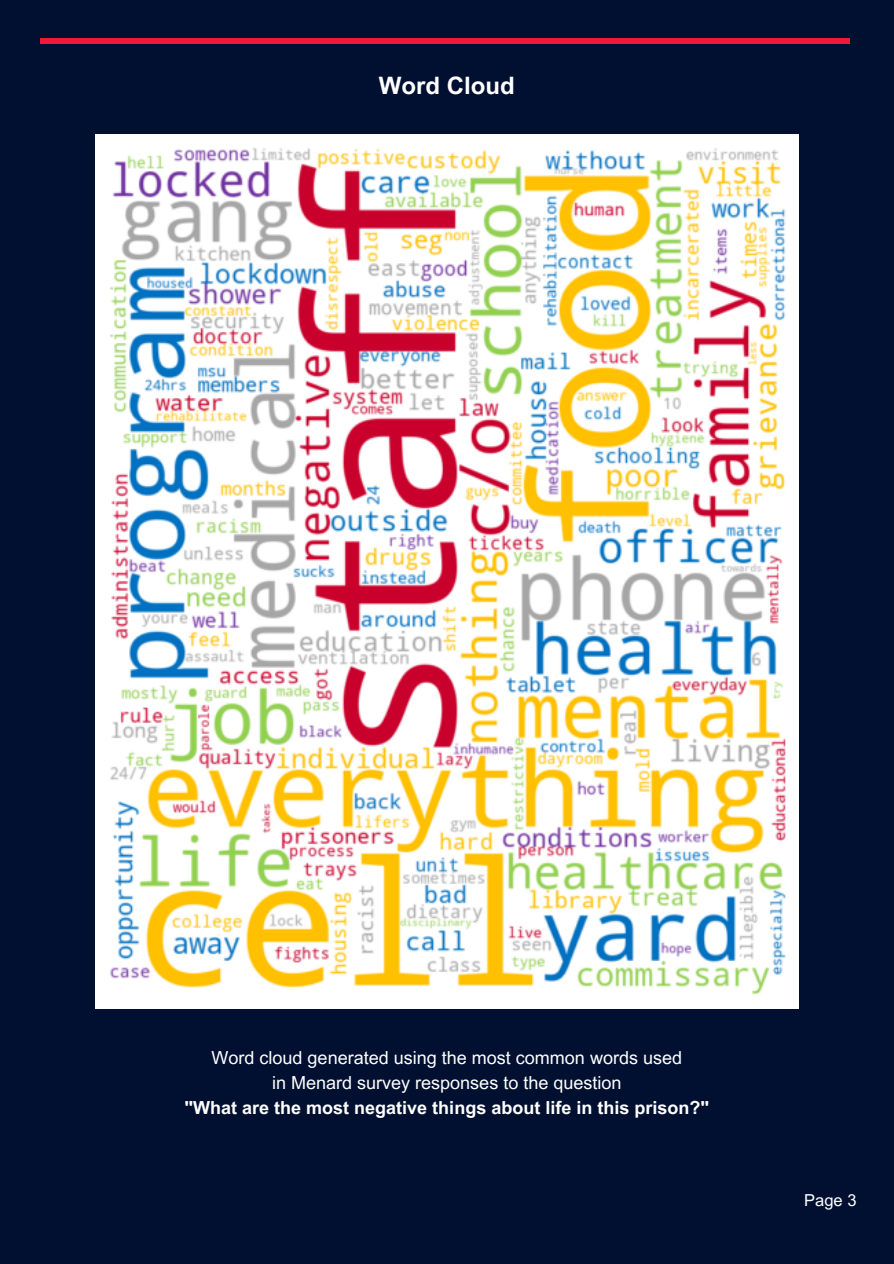
<style>
.page{position:relative;width:894px;height:1264px;background:#fff}
.page>*{position:absolute;margin:0;border:0;box-sizing:border-box;transform-origin:0 0}
.t1{font:700 24px "Arial MT Pro";color:#fff}
.t2{font:18px/24.8px "Arial MT Pro";color:#fff;text-align:center}
.t3{font:700 18px "Arial MT Pro";color:#fff}
.t4{font:16.5px "Arial MT Pro";color:#fff}
</style>
<div class="page">
<div style="left:0;top:0;width:893px;height:1263px;background:#010f30"></div>
<div style="left:40px;top:39px;width:809px;height:5px;background:#ed1a3c"></div>
<img style="left:95px;top:135px;width:703px;height:873px">
<h1 class="t1" style="left:378px;top:77px;width:137px">Word Cloud</h1>
<p class="t2" style="left:211px;top:1047px;width:472px">Word cloud generated using the most common words used in Menard survey responses to the question</p>
<p class="t3" style="left:184px;top:1100px;width:526px">"What are the most negative things about life in this prison?"</p>
<p class="t4" style="left:804px;top:1194px;width:54px">Page 3</p>
</div>
